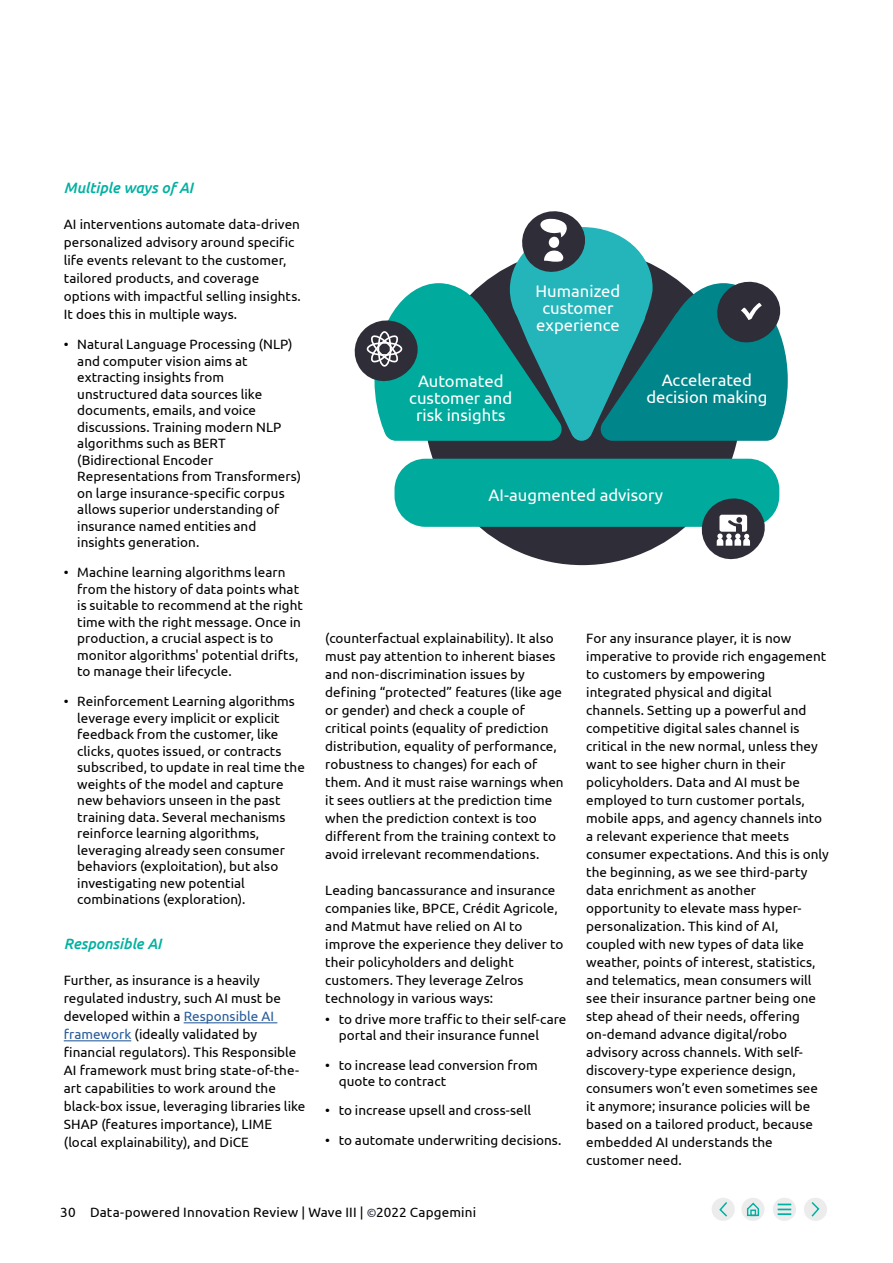
<style>
.page{position:relative;width:893px;height:1263px;background:#fff}
.page>*{position:absolute;margin:0;border:0;box-sizing:border-box;transform-origin:0 0}
.t1{font:16.65px/16.6px "Ubuntu";color:#fff;text-align:center}
.t2{font:italic 500 15px "Ubuntu";letter-spacing:-.005em;color:#00b1a1}
.t3{font:13.5px/18px "Ubuntu";color:#000}
.s1{color:#275b9b}
.s2{font-size:12px;color:#272936}
</style>
<div class="page">
<div style="left:424px;top:248px;width:317px;height:317px;background:#2f2d38;border-radius:50%"></div>
<div style="left:394px;top:459px;width:385px;height:68px;background:#00ab9e;border-radius:31px"></div>
<svg style="left:698px;top:498px;width:71px;height:62px"></svg>
<svg style="left:354px;top:211px;width:434px;height:232px"></svg>
<hr style="left:184px;top:1022px;width:93px;height:1px;background:#275b9b">
<hr style="left:64px;top:1040px;width:67px;height:1px;background:#275b9b">
<div style="left:741px;top:1197px;width:24px;height:24px;background:#ececec;border-radius:50%"></div>
<div style="left:740px;top:1196px;width:26px;height:26px;border:2px solid #fff;border-radius:50%"></div>
<svg style="left:746px;top:1202px;width:14px;height:15px"></svg>
<div style="left:711px;top:1197px;width:24px;height:24px;background:#ececec;border-radius:50%"></div>
<div style="left:710px;top:1196px;width:26px;height:26px;border:2px solid #fff;border-radius:50%"></div>
<svg style="left:719px;top:1202px;width:8px;height:15px"></svg>
<div style="left:803px;top:1197px;width:25px;height:24px;background:#ececec;border-radius:50%"></div>
<div style="left:802px;top:1196px;width:27px;height:26px;border:2px solid #fff;border-radius:50%"></div>
<svg style="left:811px;top:1202px;width:9px;height:15px"></svg>
<div style="left:772px;top:1197px;width:25px;height:24px;background:#ececec;border-radius:50%"></div>
<div style="left:771px;top:1196px;width:26px;height:26px;border:2px solid #fff;border-radius:50%"></div>
<svg style="left:778px;top:1203px;width:13px;height:12px"></svg>
<p class="t2" style="left:64px;top:179px;width:131px">Multiple ways of AI</p>
<p class="t3" style="left:64px;top:215px;width:239px">AI interventions automate data-driven personalized advisory around specific life events relevant to the customer, tailored products, and coverage options with impactful selling insights.<br>It does this in multiple ways.</p>
<p class="t3" style="left:77px;top:336px;width:225px;line-height:16.5px;text-indent:-14px">• Natural Language Processing (NLP) and computer vision aims at extracting insights from unstructured data sources like documents, emails, and voice discussions. Training modern NLP algorithms such as BERT (Bidirectional Encoder<br>Representations from Transformers) on large insurance-specific corpus allows superior understanding of insurance named entities and insights generation.</p>
<p class="t3" style="left:77px;top:564px;width:227px;line-height:16.5px;text-indent:-14px">• Machine learning algorithms learn from the history of data points what is suitable to recommend at the right time with the right message. Once in production, a crucial aspect is to monitor algorithms' potential drifts, to manage their lifecycle.</p>
<p class="t3" style="left:77px;top:692px;width:229px;line-height:16.5px;text-indent:-14px">• Reinforcement Learning algorithms leverage every implicit or explicit feedback from the customer, like clicks, quotes issued, or contracts subscribed, to update in real time the weights of the model and capture new behaviors unseen in the past training data. Several mechanisms reinforce learning algorithms, leveraging already seen consumer behaviors (exploitation), but also investigating new potential combinations (exploration).</p>
<p class="t2" style="left:64px;top:935px;width:99px">Responsible AI</p>
<p class="t3" style="left:64px;top:971px;width:243px">Further, as insurance is a heavily regulated industry, such AI must be developed within a <span class="s1">Responsible AI framework</span> (ideally validated by financial regulators). This Responsible AI framework must bring state-of-the&shy;art capabilities to work around the black-box issue, leveraging libraries like SHAP (features importance), LIME (local explainability), and DiCE</p>
<p class="t1" style="left:409px;top:373px;width:105px">Automated customer and risk insights</p>
<p class="t1" style="left:536px;top:283px;width:86px">Humanized customer experience</p>
<p class="t1" style="left:646px;top:371px;width:123px">Accelerated decision making</p>
<p class="t1" style="left:489px;top:486px;width:176px">AI-augmented advisory</p>
<p class="t3" style="left:325px;top:629px;width:240px">(counterfactual explainability). It also must pay attention to inherent biases and non-discrimination issues by defining “protected” features (like age or gender) and check a couple of critical points (equality of prediction distribution, equality of performance, robustness to changes) for each of them. And it must raise warnings when it sees outliers at the prediction time when the prediction context is too different from the training context to avoid irrelevant recommendations.</p>
<p class="t3" style="left:325px;top:881px;width:240px">Leading bancassurance and insurance companies like, BPCE, Crédit Agricole, and Matmut have relied on AI to improve the experience they deliver to their policyholders and delight customers. They leverage Zelros technology in various ways:</p>
<p class="t3" style="left:339px;top:1010px;width:229px;line-height:16.5px;text-indent:-14px">• to drive more traffic to their self-care portal and their insurance funnel</p>
<p class="t3" style="left:339px;top:1056px;width:200px;line-height:16.5px;text-indent:-14px">• to increase lead conversion from quote to contract</p>
<p class="t3" style="left:325px;top:1101px;width:207px">• to increase upsell and cross-sell</p>
<p class="t3" style="left:325px;top:1130px;width:238px">• to automate underwriting decisions.</p>
<p class="t3" style="left:586px;top:629px;width:244px">For any insurance player, it is now imperative to provide rich engagement to customers by empowering integrated physical and digital channels. Setting up a powerful and competitive digital sales channel is critical in the new normal, unless they want to see higher churn in their policyholders. Data and AI must be employed to turn customer portals, mobile apps, and agency channels into a relevant experience that meets consumer expectations. And this is only the beginning, as we see third-party data enrichment as another opportunity to elevate mass hyper&shy;personalization. This kind of AI, coupled with new types of data like weather, points of interest, statistics, and telematics, mean consumers will see their insurance partner being one step ahead of their needs, offering on-demand advance digital/robo advisory across channels. With self&shy;discovery-type experience design, consumers won’t even sometimes see it anymore; insurance policies will be based on a tailored product, because embedded AI understands the customer need.</p>
<p class="t3" style="left:60px;top:1202px;width:417px">30 Data-powered Innovation Review | Wave III | <span class="s2">©</span>2022 Capgemini</p>
</div>
